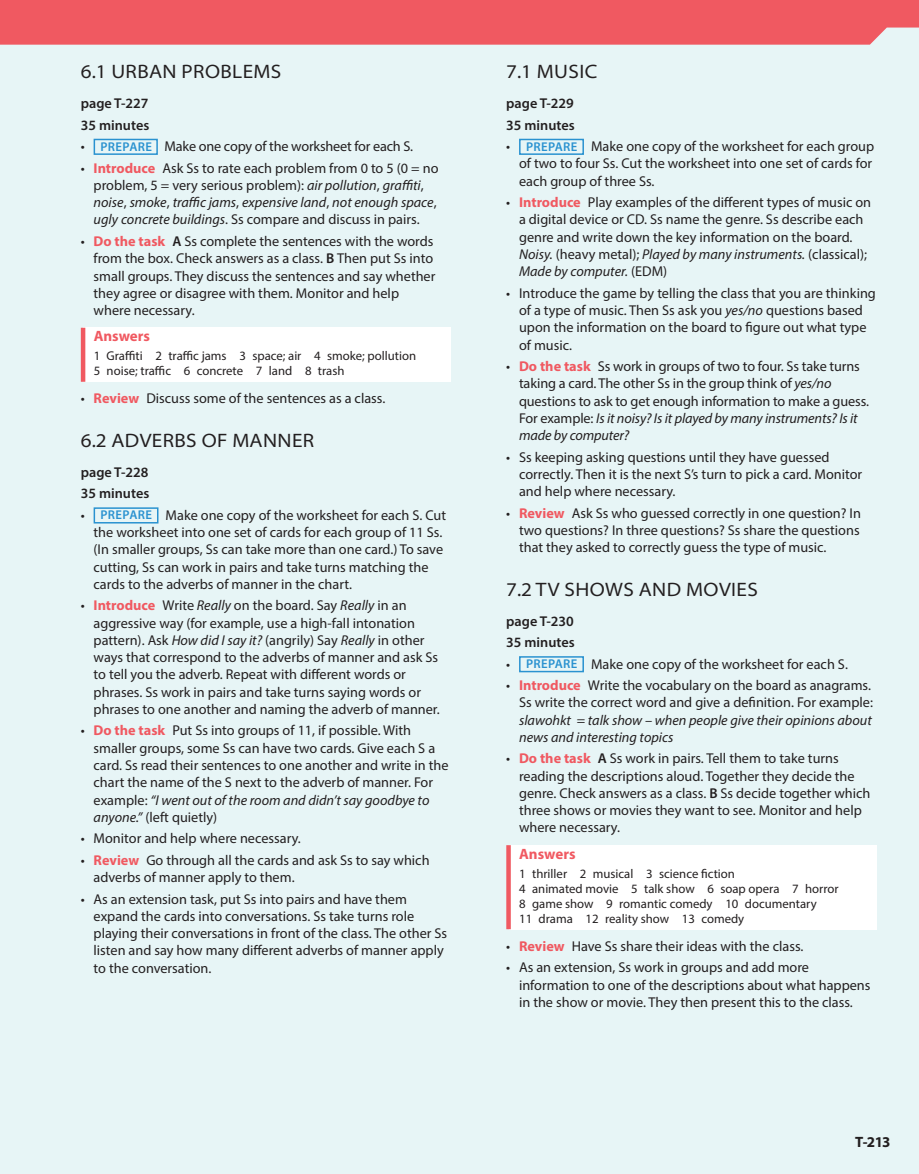
<style>
.page{position:relative;width:919px;height:1174px;background:#fff}
.page>*{position:absolute;margin:0;border:0;box-sizing:border-box;transform-origin:0 0}
.t1{font:semi-expanded 19.5px "Myriad Pro";letter-spacing:.02em;color:#231f20}
.t2{font:700 15px "Myriad Pro";color:#f05961}
.t3{font:700 15px "Myriad Pro";color:#231f20}
.t4{font:14.25px/17.2px "Myriad Pro";color:#231f20}
.t5{font:600 14.25px/21.3px "Myriad Pro";color:#231f20}
.t6{font:12.75px/15px "Myriad Pro";color:#231f20}
.s1{font-weight:600;font-size:12.75px;color:#2a92d0}
.s2{font-weight:700;color:#f05961}
.s3{font-style:italic}
.s4{font-weight:600}
</style>
<div class="page">
<div style="left:0;top:0;width:918px;height:1174px;background:#e7f5f6"></div>
<div style="left:0;top:0;width:918px;height:45px;background:#f05961"></div>
<div style="left:519px;top:139px;width:65px;height:16px;border:2px solid #2a92d0"></div>
<div style="left:519px;top:656px;width:65px;height:16px;border:2px solid #2a92d0"></div>
<div style="left:508px;top:845px;width:368px;height:84px;background:#fff"></div>
<svg style="left:506px;top:845px;width:4px;height:84px"></svg>
<div style="left:94px;top:139px;width:64px;height:16px;border:2px solid #2a92d0"></div>
<div style="left:83px;top:328px;width:368px;height:54px;background:#fff"></div>
<hr style="left:81px;top:328px;width:4px;height:54px;background:#f05961">
<div style="left:94px;top:507px;width:64px;height:16px;border:2px solid #2a92d0"></div>
<h1 class="t1" style="left:81px;top:60px;width:202px">6.1 URBAN PROBLEMS</h1>
<p class="t5" style="left:81px;top:92px;width:70px">page T-227<br>35 minutes</p>
<p class="t4" style="left:81px;top:137px;width:334px">• <span class="s1">PREPARE</span> Make one copy of the worksheet for each S.</p>
<p class="t4" style="left:94px;top:159px;width:346px;text-indent:-13px">• <span class="s2">Introduce</span> Ask Ss to rate each problem from 0 to 5 (0 = no problem, 5 = very serious problem): <span class="s3">air pollution</span>, <span class="s3">graffiti</span>, <span class="s3">noise</span>, <span class="s3">smoke</span>, <span class="s3">traffic jams</span>, <span class="s3">expensive land</span>, <span class="s3">not enough space</span>, <span class="s3">ugly concrete buildings</span>. Ss compare and discuss in pairs.</p>
<p class="t4" style="left:94px;top:232px;width:343px;text-indent:-13px">• <span class="s2">Do the task</span> <span class="s4">A</span> Ss complete the sentences with the words from the box. Check answers as a class. <span class="s4">B</span> Then put Ss into small groups. They discuss the sentences and say whether they agree or disagree with them. Monitor and help where necessary.</p>
<p class="t2" style="left:94px;top:326px;width:58px">Answers</p>
<p class="t6" style="left:94px;top:348px;width:324px">1 Graffiti 2 traffic jams 3 space; air 4 smoke; pollution<br>5 noise; traffic 6 concrete 7 land 8 trash</p>
<p class="t4" style="left:81px;top:390px;width:306px">• <span class="s2">Review</span> Discuss some of the sentences as a class.</p>
<h1 class="t1" style="left:81px;top:428px;width:235px">6.2 ADVERBS OF MANNER</h1>
<p class="t5" style="left:81px;top:461px;width:70px">page T-228<br>35 minutes</p>
<p class="t4" style="left:94px;top:506px;width:354px;text-indent:-13px">• <span class="s1">PREPARE</span> Make one copy of the worksheet for each S. Cut the worksheet into one set of cards for each group of 11 Ss. (In smaller groups, Ss can take more than one card.) To save cutting, Ss can work in pairs and take turns matching the cards to the adverbs of manner in the chart.</p>
<p class="t4" style="left:94px;top:597px;width:348px;text-indent:-13px">• <span class="s2">Introduce</span> Write <span class="s3">Really</span> on the board. Say <span class="s3">Really</span> in an aggressive way (for example, use a high-fall intonation pattern). Ask <span class="s3">How did I say it?</span> (angrily) Say <span class="s3">Really</span> in other ways that correspond to the adverbs of manner and ask Ss to tell you the adverb. Repeat with different words or phrases. Ss work in pairs and take turns saying words or phrases to one another and naming the adverb of manner.</p>
<p class="t4" style="left:94px;top:722px;width:356px;text-indent:-13px">• <span class="s2">Do the task</span> Put Ss into groups of 11, if possible. With smaller groups, some Ss can have two cards. Give each S a card. Ss read their sentences to one another and write in the chart the name of the S next to the adverb of manner. For example: <span class="s3">“I went out of the room and didn’t say goodbye to anyone.”</span> (left quietly)</p>
<p class="t4" style="left:81px;top:829px;width:221px">• Monitor and help where necessary.</p>
<p class="t4" style="left:94px;top:851px;width:337px;text-indent:-13px">• <span class="s2">Review</span> Go through all the cards and ask Ss to say which adverbs of manner apply to them.</p>
<p class="t4" style="left:94px;top:890px;width:355px;text-indent:-13px">• As an extension task, put Ss into pairs and have them expand the cards into conversations. Ss take turns role playing their conversations in front of the class. The other Ss listen and say how many different adverbs of manner apply to the conversation.</p>
<h1 class="t1" style="left:506px;top:60px;width:92px">7.1 MUSIC</h1>
<p class="t5" style="left:506px;top:92px;width:70px">page T-229<br>35 minutes</p>
<p class="t4" style="left:519px;top:137px;width:356px;text-indent:-13px">• <span class="s1">PREPARE</span> Make one copy of the worksheet for each group of two to four Ss. Cut the worksheet into one set of cards for each group of three Ss.</p>
<p class="t4" style="left:519px;top:194px;width:353px;text-indent:-13px">• <span class="s2">Introduce</span> Play examples of the different types of music on a digital device or CD. Ss name the genre. Ss describe each genre and write down the key information on the board.<br><span class="s3">Noisy.</span> (heavy metal); <span class="s3">Played by many instruments.</span> (classical); <span class="s3">Made by computer.</span> (EDM)</p>
<p class="t4" style="left:519px;top:284px;width:358px;text-indent:-13px">• Introduce the game by telling the class that you are thinking of a type of music. Then Ss ask you <span class="s3">yes/no</span> questions based upon the information on the board to figure out what type of music.</p>
<p class="t4" style="left:519px;top:357px;width:351px;text-indent:-13px">• <span class="s2">Do the task</span> Ss work in groups of two to four. Ss take turns taking a card. The other Ss in the group think of <span class="s3">yes/no </span>questions to ask to get enough information to make a guess.<br>For example: <span class="s3">Is it noisy? Is it played by many instruments? Is it made by computer?</span></p>
<p class="t4" style="left:519px;top:448px;width:344px;text-indent:-13px">• Ss keeping asking questions until they have guessed correctly. Then it is the next S’s turn to pick a card. Monitor and help where necessary.</p>
<p class="t4" style="left:519px;top:504px;width:343px;text-align:justify;text-indent:-13px">• <span class="s2">Review</span> Ask Ss who guessed correctly in one question? In two questions? In three questions? Ss share the questions that they asked to correctly guess the type of music.</p>
<h1 class="t1" style="left:506px;top:577px;width:253px">7.2 TV SHOWS AND MOVIES</h1>
<p class="t5" style="left:506px;top:610px;width:70px">page T-230<br>35 minutes</p>
<p class="t4" style="left:506px;top:655px;width:343px">• <span class="s1">PREPARE</span> Make one copy of the worksheet for each S.</p>
<p class="t4" style="left:519px;top:676px;width:355px;text-indent:-13px">• <span class="s2">Introduce</span> Write the vocabulary on the board as anagrams.<br>Ss write the correct word and give a definition. For example: <span class="s3">slawohkt</span> = <span class="s3">talk show – when people give their opinions about news and interesting topics</span></p>
<p class="t4" style="left:519px;top:749px;width:353px;text-indent:-13px">• <span class="s2">Do the task</span> <span class="s4">A</span> Ss work in pairs. Tell them to take turns reading the descriptions aloud. Together they decide the genre. Check answers as a class. <span class="s4">B</span> Ss decide together which three shows or movies they want to see. Monitor and help where necessary.</p>
<p class="t2" style="left:519px;top:843px;width:58px">Answers</p>
<p class="t6" style="left:519px;top:866px;width:321px">1 thriller 2 musical 3 science fiction<br>4 animated movie 5 talk show 6 soap opera 7 horror 8 game show 9 romantic comedy 10 documentary<br>11 drama 12 reality show 13 comedy</p>
<p class="t4" style="left:506px;top:937px;width:298px">• <span class="s2">Review</span> Have Ss share their ideas with the class.</p>
<p class="t4" style="left:519px;top:958px;width:353px;text-indent:-13px">• As an extension, Ss work in groups and add more information to one of the descriptions about what happens in the show or movie. They then present this to the class.</p>
<p class="t3" style="left:855px;top:1132px;width:37px">T-213</p>
</div>
